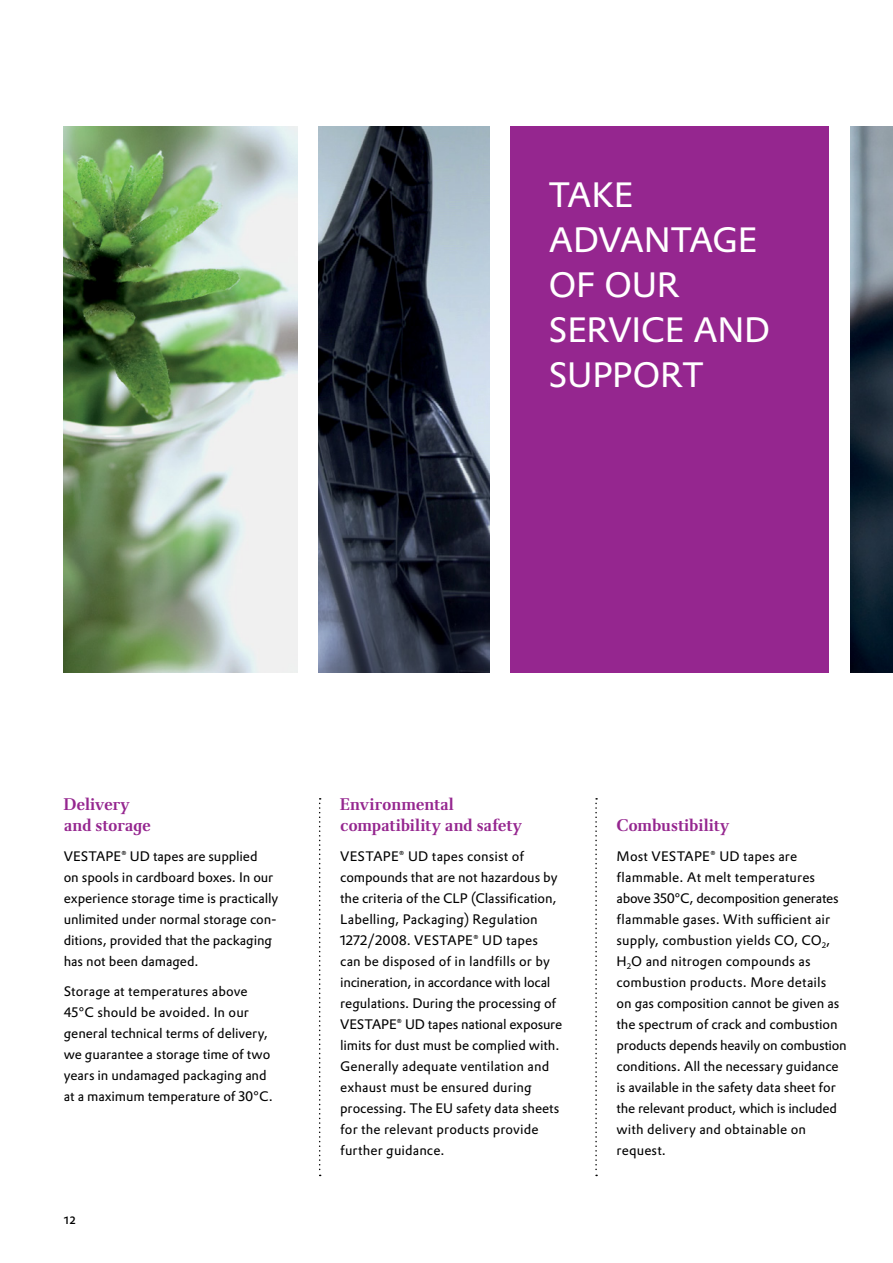
<style>
.page{position:relative;width:893px;height:1263px;background:#fff}
.page>*{position:absolute;margin:0;border:0;box-sizing:border-box;transform-origin:0 0}
.t1{font:34.5px/45px "Evonik Prokyon";letter-spacing:-.01em;color:#fff}
.t2{font:500 16.5px/21px "Evonik Antares";letter-spacing:-.005em;color:#95268f}
.t3{font:13.5px/21px "Evonik Prokyon";color:#000}
.t4{font:500 10.5px "Evonik Prokyon";color:#000}
</style>
<div class="page">
<img style="left:319px;top:126px;width:170px;height:546px">
<img style="left:64px;top:126px;width:234px;height:546px">
<img style="left:850px;top:280px;width:43px;height:392px">
<svg style="left:595px;top:798px;width:2px;height:378px"></svg>
<svg style="left:319px;top:798px;width:2px;height:378px"></svg>
<div style="left:510px;top:126px;width:319px;height:546px;background:#95268f"></div>
<h1 class="t1" style="left:549px;top:170px;width:223px">TAKE<br>ADVANTAGE<br>OF OUR<br>SERVICE AND<br>SUPPORT</h1>
<p class="t2" style="left:64px;top:792px;width:89px">Delivery and storage</p>
<p class="t3" style="left:64px;top:845px;width:216px">VESTAPE® UD tapes are supplied<br>on spools in cardboard boxes. In our experience storage time is practically unlimited under normal storage con&shy;ditions, provided that the packaging has not been damaged.</p>
<p class="t3" style="left:64px;top:980px;width:211px">Storage at temperatures above<br>45°C should be avoided. In our general technical terms of delivery, we guarantee a storage time of two years in undamaged packaging and at a maximum temperature of 30°C.</p>
<p class="t4" style="left:64px;top:1212px;width:14px">12</p>
<p class="t2" style="left:340px;top:792px;width:183px">Environmental compatibility and safety</p>
<p class="t3" style="left:340px;top:845px;width:223px">VESTAPE® UD tapes consist of compounds that are not hazardous by the criteria of the CLP (Classification, Labelling, Packaging) Regulation 1272/2008. VESTAPE® UD tapes<br>can be disposed of in landfills or by incineration, in accordance with local regulations. During the processing of VESTAPE® UD tapes national exposure limits for dust must be complied with.<br>Generally adequate ventilation and exhaust must be ensured during processing. The EU safety data sheets for the relevant products provide further guidance.</p>
<p class="t2" style="left:617px;top:813px;width:114px">Combustibility</p>
<p class="t3" style="left:617px;top:845px;width:232px">Most VESTAPE® UD tapes are flammable. At melt temperatures above 350°C, decomposition generates flammable gases. With sufficient air supply, combustion yields CO, CO<sub>2</sub>, H<sub>2</sub>O and nitrogen compounds as combustion products. More details<br>on gas composition cannot be given as the spectrum of crack and combustion products depends heavily on combustion conditions. All the necessary guidance is available in the safety data sheet for the relevant product, which is included with delivery and obtainable on request.</p>
</div>
